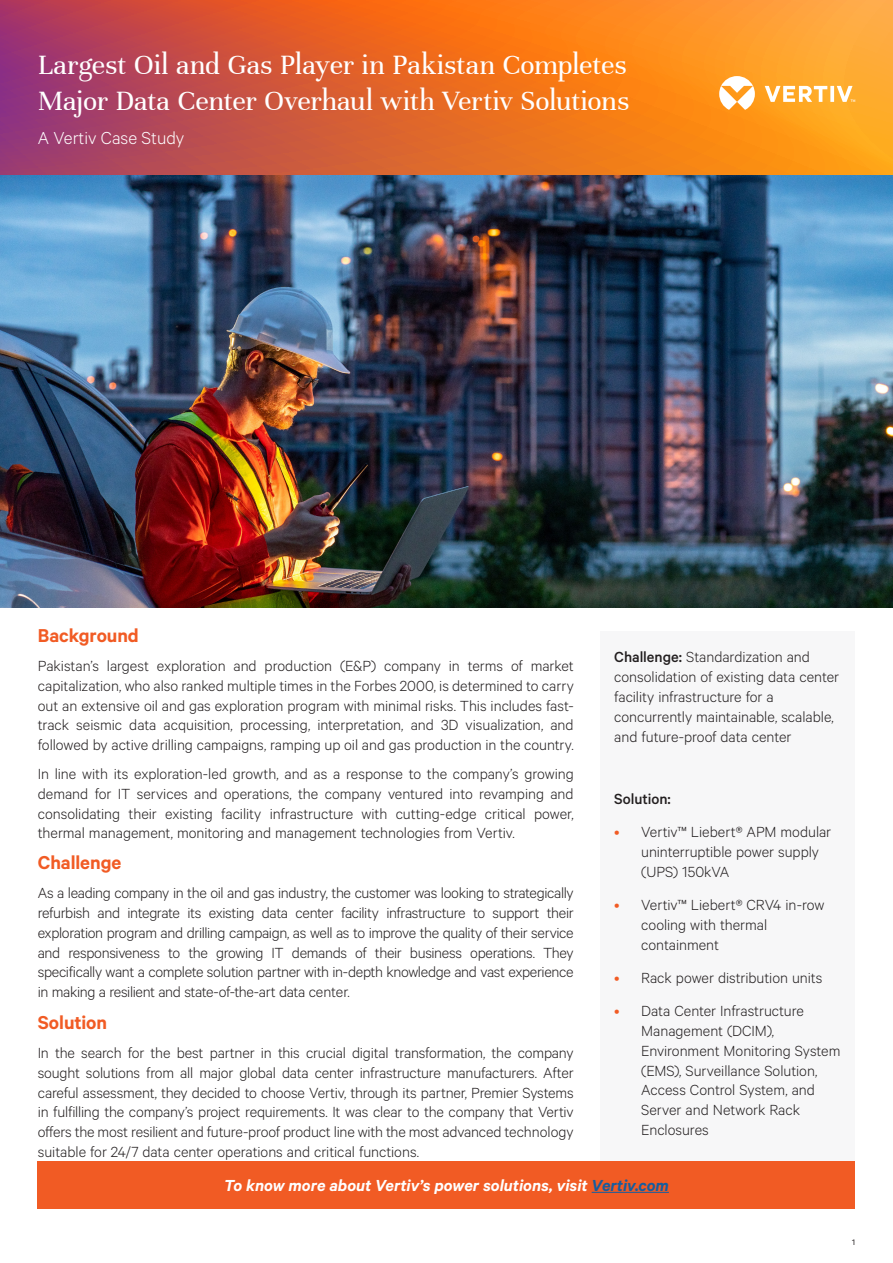
<style>
.page{position:relative;width:893px;height:1263px;background:#fff}
.page>*{position:absolute;margin:0;border:0;box-sizing:border-box;transform-origin:0 0}
.t1{font:30px/36px "Unna";letter-spacing:-.01em;color:#fff}
.t2{font:600 21px "Calibre";color:#f15b24}
.t3{font:300 19.5px "Calibre";color:#fff}
.Vertiv_CTA_Text{font:italic 600 18px "Calibre";color:#fff}
.Vertiv_Heading{font:300 16.5px/19.8px "Calibre";letter-spacing:-.005em;color:#231f20}
.Vertiv_Heading-2{font:500 16.5px "Calibre";letter-spacing:-.005em;color:#231f20}
.t4{font:9px "Calibre";color:#231f20}
.s1{font-weight:500}
.s2{color:#f15b24}
.s3{color:#175d9e}
</style>
<div class="page">
<svg style="left:0;top:0;width:893px;height:175px;background:#df6c32"></svg>
<svg style="left:719px;top:76px;width:136px;height:34px"></svg>
<img style="left:0;top:175px;width:893px;height:432px">
<div style="left:601px;top:631px;width:254px;height:533px;background:#f7f7f8"></div>
<div style="left:38px;top:1161px;width:817px;height:48px;background:#f15b24"></div>
<hr style="left:592px;top:1192px;width:77px;height:1px;background:#175d9e">
<h1 class="t1" style="left:38px;top:47px;width:593px">Largest Oil and Gas Player in Pakistan Completes<br>Major Data Center Overhaul with Vertiv Solutions</h1>
<p class="t3" style="left:38px;top:126px;width:148px">A Vertiv Case Study</p>
<p class="t2" style="left:38px;top:623px;width:103px">Background</p>
<p class="Vertiv_Heading" style="left:38px;top:655px;width:537px;text-align:justify">Pakistan’s largest exploration and production (E&amp;P) company in terms of market capitalization, who also ranked multiple times in the Forbes 2000, is determined to carry out an extensive oil and gas exploration program with minimal risks. This includes fast&shy;track seismic data acquisition, processing, interpretation, and 3D visualization, and followed by active drilling campaigns, ramping up oil and gas production in the country.</p>
<p class="Vertiv_Heading" style="left:38px;top:763px;width:537px;text-align:justify">In line with its exploration-led growth, and as a response to the company’s growing demand for IT services and operations, the company ventured into revamping and consolidating their existing facility infrastructure with cutting-edge critical power, thermal management, monitoring and management technologies from Vertiv.</p>
<p class="t2" style="left:38px;top:850px;width:85px">Challenge</p>
<p class="Vertiv_Heading" style="left:38px;top:882px;width:537px;text-align:justify">As a leading company in the oil and gas industry, the customer was looking to strategically refurbish and integrate its existing data center facility infrastructure to support their exploration program and drilling campaign, as well as to improve the quality of their service and responsiveness to the growing IT demands of their business operations. They specifically want a complete solution partner with in-depth knowledge and vast experience in making a resilient and state-of-the-art data center.</p>
<p class="t2" style="left:38px;top:1010px;width:71px">Solution</p>
<p class="Vertiv_Heading" style="left:38px;top:1042px;width:537px;text-align:justify">In the search for the best partner in this crucial digital transformation, the company sought solutions from all major global data center infrastructure manufacturers. After careful assessment, they decided to choose Vertiv, through its partner, Premier Systems in fulfilling the company’s project requirements. It was clear to the company that Vertiv offers the most resilient and future-proof product line with the most advanced technology suitable for 24/7 data center operations and critical functions.</p>
<p class="Vertiv_Heading" style="left:614px;top:647px;width:226px"><span class="s1">Challenge:</span> Standardization and consolidation of existing data center facility infrastructure for a concurrently maintainable, scalable, and future-proof data center</p>
<p class="Vertiv_Heading-2" style="left:614px;top:789px;width:58px">Solution:</p>
<p class="Vertiv_Heading" style="left:641px;top:821px;width:192px;text-indent:-27px"><span class="s2">•</span> Vertiv™ Liebert® APM modular uninterruptible power supply (UPS) 150kVA</p>
<p class="Vertiv_Heading" style="left:641px;top:894px;width:185px;text-indent:-27px"><span class="s2">•</span> Vertiv™ Liebert® CRV4 in-row cooling with thermal containment</p>
<p class="Vertiv_Heading" style="left:614px;top:967px;width:210px"><span class="s2">•</span> Rack power distribution units</p>
<p class="Vertiv_Heading" style="left:641px;top:1000px;width:201px;text-indent:-27px"><span class="s2">•</span> Data Center Infrastructure<br>Management (DCIM),<br>Environment Monitoring System (EMS), Surveillance Solution,<br>Access Control System, and<br>Server and Network Rack<br>Enclosures</p>
<p class="Vertiv_CTA_Text" style="left:224px;top:1175px;width:446px">To know more about Vertiv’s power solutions, visit <span class="s3">Vertiv.com</span></p>
<p class="t4" style="left:852px;top:1236px;width:4px">1</p>
</div>
